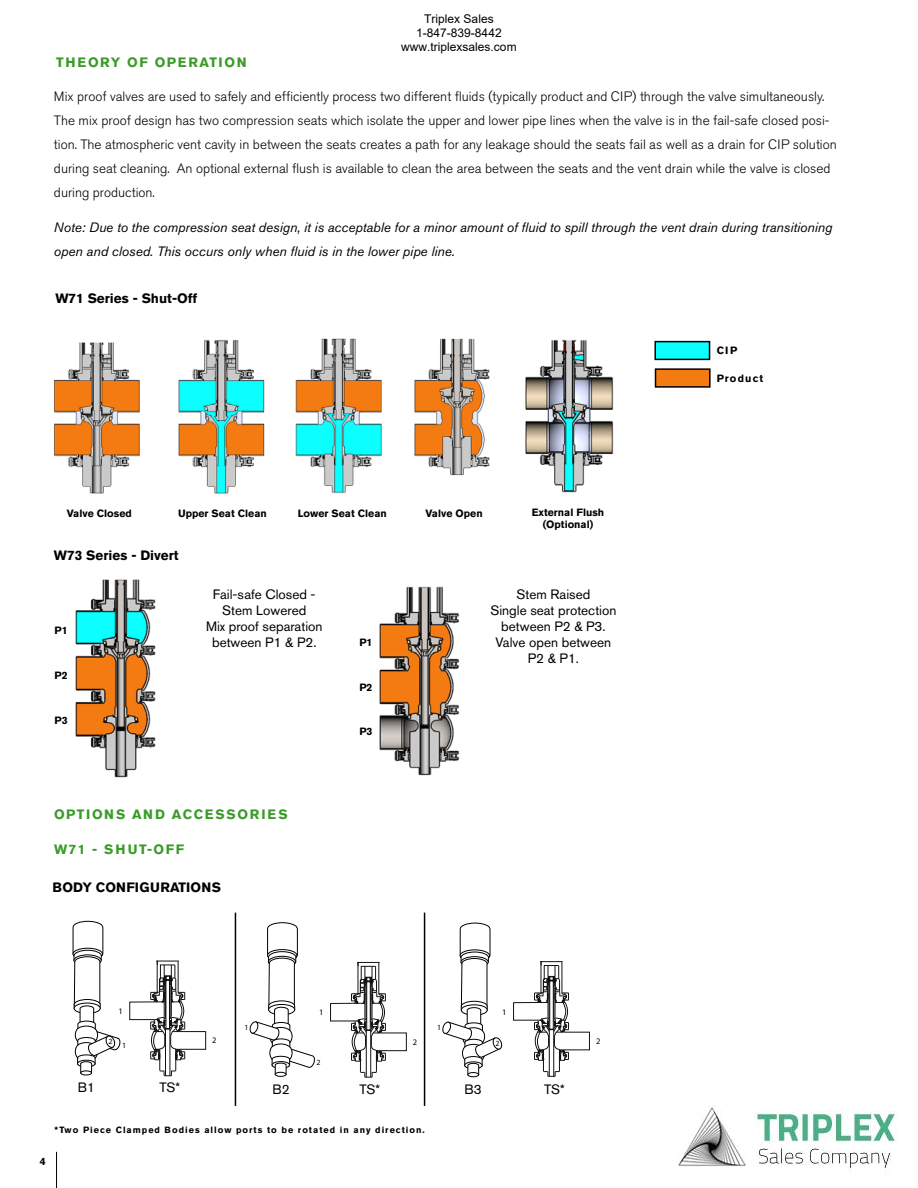
<style>
.page{position:relative;width:918px;height:1188px;background:#fff}
.page>*{position:absolute;margin:0;border:0;box-sizing:border-box;transform-origin:0 0}
.Body_Copy__16pt_Lead{font:300 13.5px/24px "Akzidenz Grotesk BE";color:#000}
.Body_Copy__16pt_Lead-2{font:italic 13.5px/24px "Akzidenz Grotesk BE";color:#000}
.Text{font:13.5px/16.2px "Akzidenz Grotesk BE";color:#000;text-align:center}
.Body_Copy_Headline{font:700 13.5px "Akzidenz Grotesk BE";letter-spacing:.11em;color:#3b9b29}
.Body_Copy___Sub-Head{font:700 13.5px "Akzidenz Grotesk BE";color:#000}
.Body_Copy_Sub-Headli{font:700 13.5px "Akzidenz Grotesk BE";color:#000}
.t1{font:12px/14.4px "Arial";color:#000;text-align:center}
.Body_Copy___Sub-Head-2{font:700 10.5px/12px "Akzidenz Grotesk BE";color:#000;text-align:center}
.Captions__Left_Align{font:700 10.5px "Akzidenz Grotesk BE";letter-spacing:.11em;color:#000}
.Captions__Left_Align-2{font:700 9px "Akzidenz Grotesk BE";letter-spacing:.11em;color:#000}
.t2{font:8.4px "Swiss 721 BT";color:#000}
.t3{font:7.95px "Swiss 721 BT";color:#000}
</style>
<div class="page">
<div style="left:655px;top:342px;width:55px;height:17px;background:#0bffff"></div>
<div style="left:654px;top:341px;width:56px;height:19px;border:2px solid #000"></div>
<div style="left:655px;top:368px;width:56px;height:20px;background:#f47b12;border:2px solid #000"></div>
<img style="left:53px;top:338px;width:437px;height:156px">
<img style="left:75px;top:579px;width:81px;height:199px">
<img style="left:525px;top:339px;width:89px;height:154px">
<img style="left:379px;top:586px;width:81px;height:190px">
<hr style="left:235px;top:913px;width:1px;height:193px;background:#000">
<hr style="left:424px;top:913px;width:1px;height:193px;background:#000">
<svg style="left:129px;top:960px;width:77px;height:117px"></svg>
<div style="left:80px;top:1071px;width:12px;height:4px;border:1px solid #000;border-radius:50%"></div>
<svg style="left:72px;top:921px;width:48px;height:153px"></svg>
<div style="left:275px;top:1072px;width:11px;height:5px;border:1px solid #000;border-radius:50%"></div>
<svg style="left:249px;top:922px;width:66px;height:153px"></svg>
<svg style="left:330px;top:962px;width:77px;height:116px"></svg>
<div style="left:467px;top:1072px;width:12px;height:5px;border:1px solid #000;border-radius:50%"></div>
<svg style="left:442px;top:922px;width:60px;height:154px"></svg>
<svg style="left:513px;top:961px;width:77px;height:116px"></svg>
<hr style="left:56px;top:1152px;width:1px;height:36px;background:#000">
<img style="left:678px;top:1103px;width:220px;height:70px">
<p class="t1" style="left:401px;top:11px;width:117px">Triplex Sales<br>1-847-839-8442 www.triplexsales.com</p>
<p class="Body_Copy_Headline" style="left:56px;top:54px;width:192px">THEORY OF OPERATION</p>
<p class="Body_Copy__16pt_Lead" style="left:54px;top:84px;width:784px">Mix proof valves are used to safely and efficiently process two different fluids (typically product and CIP) through the valve simultaneously.<br>The mix proof design has two compression seats which isolate the upper and lower pipe lines when the valve is in the fail-safe closed posi&shy;tion. The atmospheric vent cavity in between the seats creates a path for any leakage should the seats fail as well as a drain for CIP solution during seat cleaning. An optional external flush is available to clean the area between the seats and the vent drain while the valve is closed during production.</p>
<p class="Body_Copy__16pt_Lead-2" style="left:54px;top:215px;width:780px">Note: Due to the compression seat design, it is acceptable for a minor amount of fluid to spill through the vent drain during transitioning open and closed. This occurs only when fluid is in the lower pipe line.</p>
<p class="Body_Copy___Sub-Head" style="left:55px;top:291px;width:144px">W71 Series - Shut-Off</p>
<p class="Captions__Left_Align" style="left:717px;top:345px;width:22px">CIP</p>
<p class="Captions__Left_Align" style="left:717px;top:373px;width:48px">Product</p>
<p class="Body_Copy___Sub-Head-2" style="left:67px;top:507px;width:66px">Valve Closed</p>
<p class="Body_Copy___Sub-Head-2" style="left:178px;top:507px;width:90px">Upper Seat Clean</p>
<p class="Body_Copy___Sub-Head-2" style="left:298px;top:507px;width:90px">Lower Seat Clean</p>
<p class="Body_Copy___Sub-Head-2" style="left:426px;top:507px;width:59px">Valve Open</p>
<p class="Body_Copy___Sub-Head" style="left:54px;top:547px;width:126px">W73 Series - Divert</p>
<p class="Body_Copy___Sub-Head-2" style="left:532px;top:507px;width:74px">External Flush (Optional)</p>
<p class="Body_Copy___Sub-Head-2" style="left:55px;top:624px;width:15px">P1</p>
<p class="Body_Copy___Sub-Head-2" style="left:55px;top:669px;width:15px">P2</p>
<p class="Body_Copy___Sub-Head-2" style="left:55px;top:714px;width:15px">P3</p>
<p class="Text" style="left:213px;top:586px;width:104px">Fail-safe Closed -<br>Stem Lowered</p>
<p class="Text" style="left:206px;top:618px;width:118px">Mix proof separation between P1 &amp; P2.</p>
<p class="Body_Copy___Sub-Head-2" style="left:359px;top:636px;width:15px">P1</p>
<p class="Body_Copy___Sub-Head-2" style="left:359px;top:681px;width:15px">P2</p>
<p class="Body_Copy___Sub-Head-2" style="left:359px;top:726px;width:15px">P3</p>
<p class="Text" style="left:517px;top:586px;width:75px">Stem Raised</p>
<p class="Text" style="left:490px;top:602px;width:128px">Single seat protection between P2 &amp; P3.</p>
<p class="Text" style="left:496px;top:634px;width:117px">Valve open between<br>P2 &amp; P1.</p>
<p class="Body_Copy_Headline" style="left:54px;top:807px;width:235px">OPTIONS AND ACCESSORIES</p>
<p class="Body_Copy_Headline" style="left:54px;top:841px;width:132px">W71 - SHUT-OFF</p>
<p class="Body_Copy_Sub-Headli" style="left:53px;top:880px;width:170px">BODY CONFIGURATIONS</p>
<p class="t2" style="left:118px;top:1006px;width:6px">1</p>
<p class="t2" style="left:319px;top:1007px;width:6px">1</p>
<p class="t3" style="left:244px;top:1022px;width:6px">1</p>
<p class="t3" style="left:108px;top:1037px;width:6px">2</p>
<p class="t3" style="left:122px;top:1040px;width:6px">1</p>
<p class="t2" style="left:212px;top:1035px;width:6px">2</p>
<p class="t2" style="left:413px;top:1037px;width:6px">2</p>
<p class="t3" style="left:317px;top:1058px;width:6px">2</p>
<p class="Text" style="left:78px;top:1080px;width:19px">B1</p>
<p class="Text" style="left:160px;top:1080px;width:22px">TS*</p>
<p class="Text" style="left:273px;top:1081px;width:19px">B2</p>
<p class="Text" style="left:360px;top:1081px;width:22px">TS*</p>
<p class="Body_Copy___Sub-Head-2" style="left:40px;top:1155px;width:7px">4</p>
<p class="Captions__Left_Align-2" style="left:55px;top:1125px;width:372px">*Two Piece Clamped Bodies allow ports to be rotated in any direction.</p>
<p class="t3" style="left:437px;top:1023px;width:6px">1</p>
<p class="t2" style="left:502px;top:1007px;width:6px">1</p>
<p class="t3" style="left:496px;top:1039px;width:6px">2</p>
<p class="Text" style="left:465px;top:1081px;width:19px">B3</p>
<p class="Text" style="left:544px;top:1081px;width:22px">TS*</p>
<p class="t2" style="left:596px;top:1036px;width:6px">2</p>
</div>
